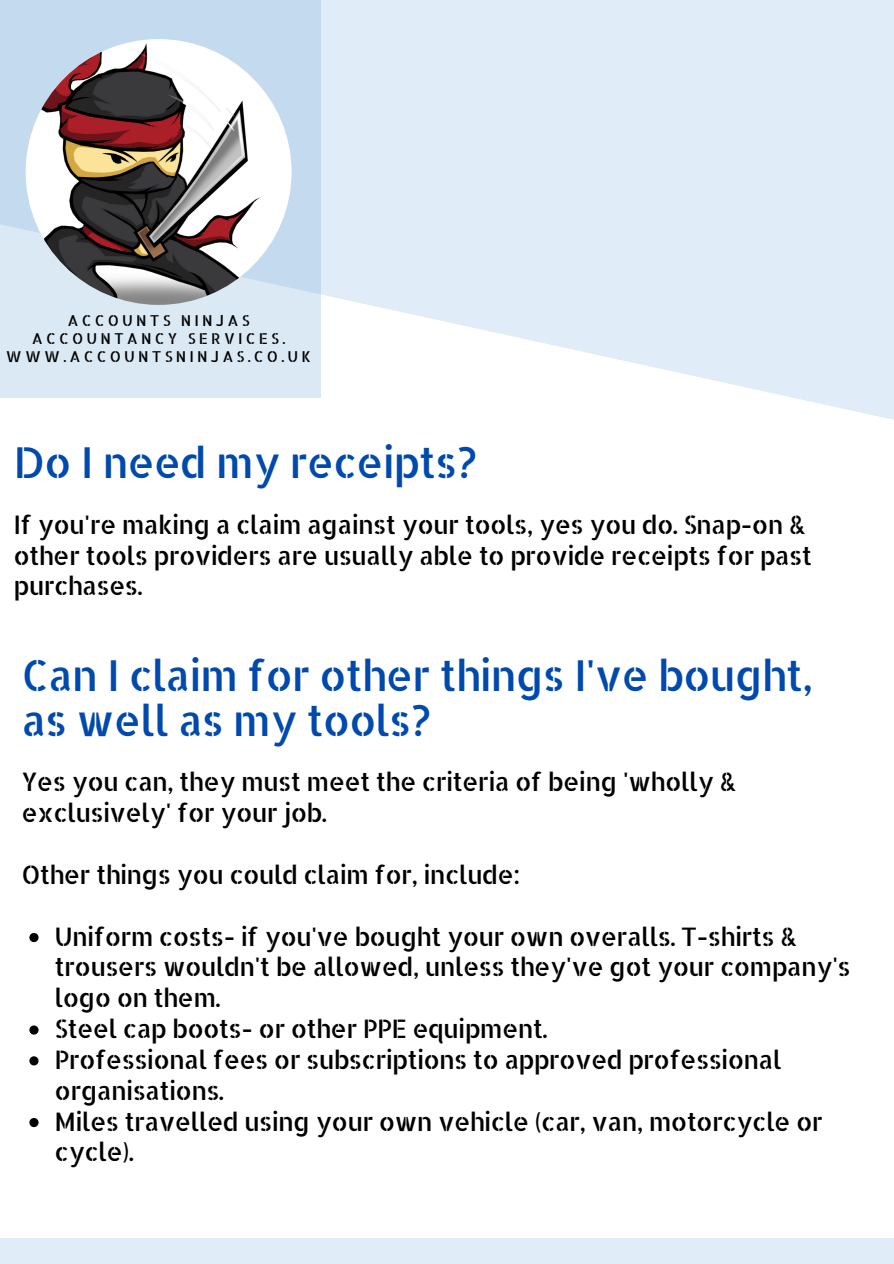
<style>
.page{position:relative;width:894px;height:1264px;background:#fff}
.page>*{position:absolute;margin:0;border:0;box-sizing:border-box;transform-origin:0 0}
.t1{font:42.6px/44.5px "Allerta Stencil";letter-spacing:-.03em;color:#004aad}
.t2{font:25.5px/30.8px "Allerta Stencil";letter-spacing:-.03em;color:#000}
.t3{font:15px/18px "Allerta Stencil";letter-spacing:.21em;color:#000;text-align:center}
</style>
<div class="page">
<svg style="left:320px;top:0;width:573px;height:420px;background:#e4eef8"></svg>
<div style="left:0;top:0;width:320px;height:398px;background:linear-gradient(to bottom,#bcd5ed,#dbe9f5)"></div>
<img style="left:26px;top:39px;width:265px;height:266px;border-radius:50%">
<div style="left:0;top:1238px;width:893px;height:25px;background:#e0ecf7"></div>
<svg style="left:29px;top:933px;width:10px;height:9px"></svg>
<svg style="left:29px;top:1025px;width:10px;height:9px"></svg>
<svg style="left:29px;top:1056px;width:10px;height:9px"></svg>
<svg style="left:29px;top:1118px;width:10px;height:9px"></svg>
<p class="t3" style="left:6px;top:311px;width:307px">ACCOUNTS NINJAS<br>ACCOUNTANCY SERVICES.<br>WWW.ACCOUNTSNINJAS.CO.UK</p>
<h1 class="t1" style="left:14px;top:439px;width:465px">Do I need my receipts?</h1>
<p class="t2" style="left:14px;top:508px;width:799px">If you're making a claim against your tools, yes you do. Snap-on &amp; other tools providers are usually able to provide receipts for past purchases.</p>
<h1 class="t1" style="left:21px;top:652px;width:793px">Can I claim for other things I've bought, as well as my tools?</h1>
<p class="t2" style="left:21px;top:766px;width:716px">Yes you can, they must meet the criteria of being 'wholly &amp; exclusively' for your job.</p>
<p class="t2" style="left:21px;top:858px;width:500px">Other things you could claim for, include:</p>
<p class="t2" style="left:55px;top:920px;width:797px">Uniform costs- if you've bought your own overalls. T-shirts &amp; trousers wouldn't be allowed, unless they've got your company's logo on them.<br>Steel cap boots- or other PPE equipment.<br>Professional fees or subscriptions to approved professional organisations.<br>Miles travelled using your own vehicle (car, van, motorcycle or cycle).</p>
</div>
